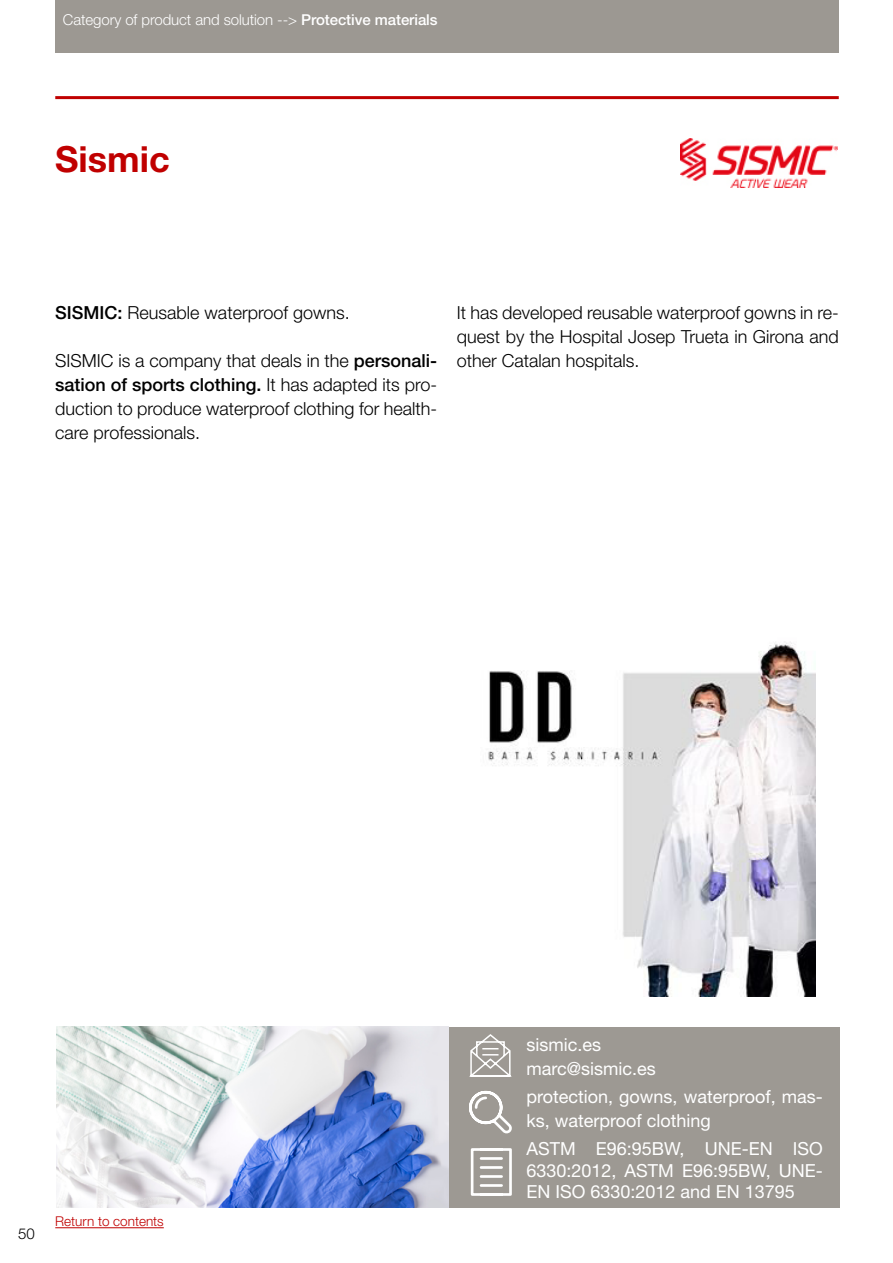
<style>
.page{position:relative;width:893px;height:1263px;background:#fff}
.page>*{position:absolute;margin:0;border:0;box-sizing:border-box;transform-origin:0 0}
.t1{font:700 36px "Helvetica Neue LT Std";color:#c00000}
.t2{font:300 18px/24px "Helvetica Neue LT Std";color:#000;text-align:justify}
.t3{font:18px/24px "Helvetica Neue LT Std";color:#fff}
.t4{font:300 15px "Helvetica Neue LT Std";letter-spacing:-.005em;color:#fff}
.t5{font:300 15px "Helvetica Neue LT Std";color:#000}
.t6{font:300 13.5px "Helvetica Neue LT Std";color:#c00000}
.s1{font-weight:500}
</style>
<div class="page">
<img style="left:681px;top:139px;width:157px;height:49px">
<hr style="left:55px;top:96px;width:784px;height:3px;background:#c00000">
<div style="left:446px;top:1027px;width:394px;height:180px;background:#9d9993"></div>
<img style="left:57px;top:1027px;width:391px;height:181px">
<svg style="left:469px;top:1034px;width:43px;height:43px"></svg>
<svg style="left:469px;top:1090px;width:43px;height:44px"></svg>
<svg style="left:470px;top:1148px;width:42px;height:48px"></svg>
<div style="left:55px;top:0;width:784px;height:53px;background:#9c9892"></div>
<hr style="left:55px;top:1227px;width:109px;height:1px;background:#c00000">
<img style="left:488px;top:641px;width:328px;height:355px">
<p class="t4" style="left:63px;top:11px;width:376px">Category of product and solution --&gt; <span class="s1">Protective materials</span></p>
<h1 class="t1" style="left:55px;top:137px;width:116px">Sismic</h1>
<p class="t2" style="left:55px;top:300px;width:296px"><span class="s1">SISMIC:</span> Reusable waterproof gowns.</p>
<p class="t2" style="left:55px;top:348px;width:383px">SISMIC is a company that deals in the <span class="s1">personali&shy;sation of sports clothing.</span> It has adapted its pro&shy;duction to produce waterproof clothing for health&shy;care professionals.</p>
<p class="t2" style="left:457px;top:300px;width:383px">It has developed reusable waterproof gowns in re&shy;quest by the Hospital Josep Trueta in Girona and other Catalan hospitals.</p>
<p class="t5" style="left:18px;top:1224px;width:18px">50</p>
<p class="t6" style="left:55px;top:1213px;width:110px">Return to contents</p>
<p class="t3" style="left:526px;top:1032px;width:131px">sismic.es marc@sismic.es</p>
<p class="t3" style="left:526px;top:1084px;width:298px">protection, gowns, waterproof, mas&shy;ks, waterproof clothing</p>
<p class="t3" style="left:526px;top:1138px;width:298px;line-height:21.6px;text-align:justify">ASTM E96:95BW, UNE-EN ISO 6330:2012, ASTM E96:95BW, UNE-EN ISO 6330:2012 and EN 13795</p>
</div>
